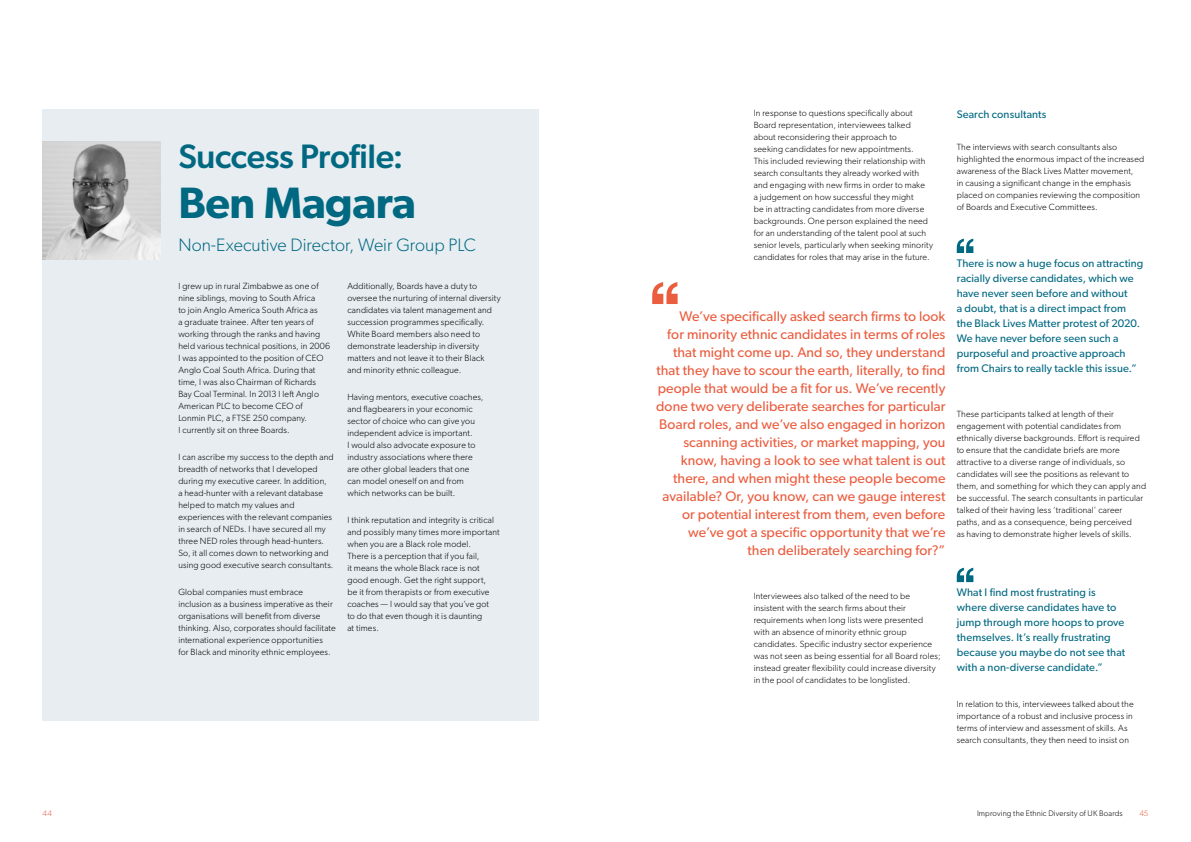
<style>
.page{position:relative;width:1191px;height:842px;background:#fff}
.page>*{position:absolute;margin:0;border:0;box-sizing:border-box;transform-origin:0 0}
.t1{font:600 44px "Gibson";letter-spacing:-.01em;color:#006881}
.t2{font:500 34px "Gibson";letter-spacing:-.015em;color:#006881}
.t3{font:300 18px "Gibson";color:#006881}
.t4{font:14px/18px "Gibson";letter-spacing:.005em;color:#eb5d3f;text-align:right}
.t5{font:11px/15px "Gibson";letter-spacing:.01em;color:#006881}
.t6{font:300 9px/12px "Gibson";letter-spacing:.015em;color:#000}
.t7{font:300 8px "Gibson";letter-spacing:.02em;color:#000}
.t8{font:300 8px "Gibson";color:#eb5d3f}
</style>
<div class="page">
<div style="left:43px;top:109px;width:496px;height:612px;background:#e7edf1"></div>
<img style="left:43px;top:141px;width:117px;height:118px">
<svg style="left:956px;top:239px;width:17px;height:14px"></svg>
<svg style="left:956px;top:568px;width:17px;height:14px"></svg>
<svg style="left:652px;top:282px;width:25px;height:22px"></svg>
<h2 class="t2" style="left:178px;top:135px;width:226px">Success Profile:</h2>
<h1 class="t1" style="left:178px;top:176px;width:239px">Ben Magara</h1>
<h3 class="t3" style="left:178px;top:234px;width:299px">Non-Executive Director, Weir Group PLC</h3>
<p class="t6" style="left:347px;top:280px;width:155px">Additionally, Boards have a duty to oversee the nurturing of internal diversity candidates via talent management and succession programmes specifically.<br>White Board members also need to demonstrate leadership in diversity matters and not leave it to their Black and minority ethnic colleague.</p>
<p class="t6" style="left:347px;top:391px;width:138px">Having mentors, executive coaches, and flagbearers in your economic sector of choice who can give you independent advice is important.<br>I would also advocate exposure to industry associations where there are other global leaders that one can model oneself on and from which networks can be built.</p>
<p class="t6" style="left:347px;top:513px;width:154px">I think reputation and integrity is critical and possibly many times more important when you are a Black role model.<br>There is a perception that if you fail,<br>it means the whole Black race is not good enough. Get the right support,<br>be it from therapists or from executive coaches — I would say that you’ve got<br>to do that even though it is daunting<br>at times.</p>
<p class="t6" style="left:178px;top:280px;width:153px">I grew up in rural Zimbabwe as one of nine siblings, moving to South Africa<br>to join Anglo America South Africa as<br>a graduate trainee. After ten years of working through the ranks and having held various technical positions, in 2006<br>I was appointed to the position of CEO Anglo Coal South Africa. During that time, I was also Chairman of Richards Bay Coal Terminal. In 2013 I left Anglo American PLC to become CEO of Lonmin PLC, a FTSE 250 company.<br>I currently sit on three Boards.</p>
<p class="t6" style="left:178px;top:451px;width:157px">I can ascribe my success to the depth and breadth of networks that I developed during my executive career. In addition,<br>a head-hunter with a relevant database helped to match my values and experiences with the relevant companies in search of NEDs. I have secured all my three NED roles through head-hunters.<br>So, it all comes down to networking and using good executive search consultants.</p>
<p class="t6" style="left:178px;top:585px;width:159px">Global companies must embrace inclusion as a business imperative as their organisations will benefit from diverse thinking. Also, corporates should facilitate international experience opportunities<br>for Black and minority ethnic employees.</p>
<p class="t6" style="left:753px;top:107px;width:181px">In response to questions specifically about Board representation, interviewees talked about reconsidering their approach to<br>seeking candidates for new appointments.<br>This included reviewing their relationship with search consultants they already worked with and engaging with new firms in order to make<br>a judgement on how successful they might<br>be in attracting candidates from more diverse backgrounds. One person explained the need for an understanding of the talent pool at such senior levels, particularly when seeking minority candidates for roles that may arise in the future.</p>
<p class="t4" style="left:656px;top:307px;width:291px">We’ve specifically asked search firms to look<br>for minority ethnic candidates in terms of roles that might come up. And so, they understand that they have to scour the earth, literally, to find people that would be a fit for us. We’ve recently done two very deliberate searches for particular Board roles, and we’ve also engaged in horizon scanning activities, or market mapping, you know, having a look to see what talent is out there, and when might these people become available? Or, you know, can we gauge interest or potential interest from them, even before we’ve got a specific opportunity that we’re<br>then deliberately searching for?”</p>
<p class="t5" style="left:956px;top:106px;width:91px">Search consultants</p>
<p class="t6" style="left:956px;top:141px;width:189px">The interviews with search consultants also highlighted the enormous impact of the increased awareness of the Black Lives Matter movement,<br>in causing a significant change in the emphasis placed on companies reviewing the composition of Boards and Executive Committees.</p>
<p class="t5" style="left:956px;top:256px;width:188px">There is now a huge focus on attracting racially diverse candidates, which we have never seen before and without<br>a doubt, that is a direct impact from the Black Lives Matter protest of 2020.<br>We have never before seen such a purposeful and proactive approach from Chairs to really tackle this issue.”</p>
<p class="t6" style="left:956px;top:407px;width:191px">These participants talked at length of their engagement with potential candidates from ethnically diverse backgrounds. Effort is required to ensure that the candidate briefs are more attractive to a diverse range of individuals, so candidates will see the positions as relevant to them, and something for which they can apply and be successful. The search consultants in particular talked of their having less ‘traditional’ career paths, and as a consequence, being perceived<br>as having to demonstrate higher levels of skills.</p>
<p class="t6" style="left:753px;top:590px;width:188px">Interviewees also talked of the need to be insistent with the search firms about their requirements when long lists were presented with an absence of minority ethnic group candidates. Specific industry sector experience was not seen as being essential for all Board roles; instead greater flexibility could increase diversity in the pool of candidates to be longlisted.</p>
<p class="t5" style="left:956px;top:585px;width:170px">What I find most frustrating is where diverse candidates have to jump through more hoops to prove themselves. It’s really frustrating because you maybe do not see that with a non-diverse candidate.”</p>
<p class="t6" style="left:956px;top:698px;width:178px">In relation to this, interviewees talked about the importance of a robust and inclusive process in terms of interview and assessment of skills. As search consultants, they then need to insist on</p>
<p class="t8" style="left:43px;top:808px;width:11px">44</p>
<p class="t7" style="left:977px;top:808px;width:147px">Improving the Ethnic Diversity of UK Boards</p>
<p class="t8" style="left:1139px;top:808px;width:11px">45</p>
</div>
